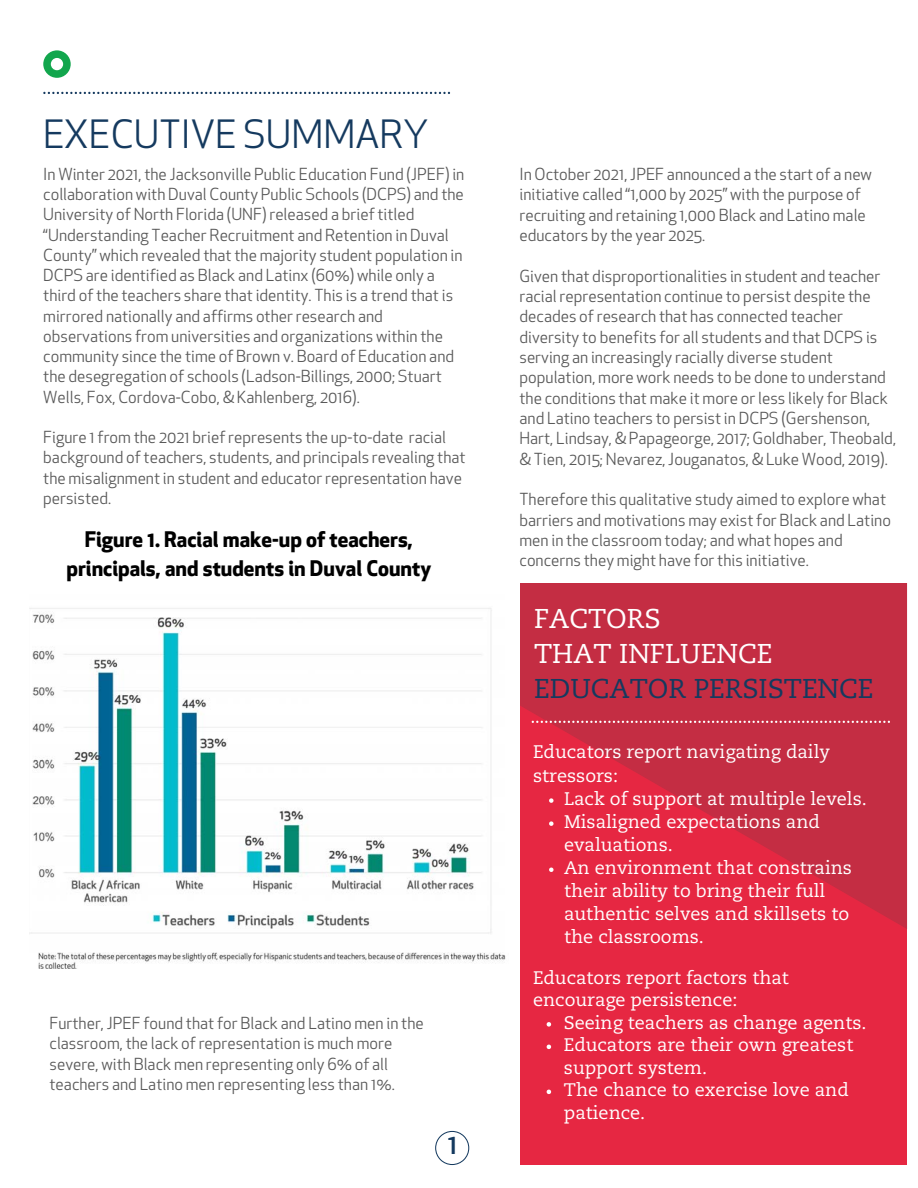
<style>
.page{position:relative;width:918px;height:1188px;background:#fff}
.page>*{position:absolute;margin:0;border:0;box-sizing:border-box;transform-origin:0 0}
.t1{font:38.1px "Apex New";color:#153a5f}
.t2{font:27.15px "Caecilia LT Std";color:#fff}
.t3{font:27.15px "Caecilia LT Std";color:#153a5f}
.t4{font:500 27px "Apex New";color:#153a5f}
.t5{font:700 21px/29.2px "Apex New";color:#000;text-align:center}
.t6{font:18.15px/23.1px "Caecilia LT Std";color:#fff}
.t7{font:16.2px/20.2px "Apex New";color:#595959}
</style>
<div class="page">
<svg style="left:43px;top:50px;width:28px;height:28px"></svg>
<svg style="left:43px;top:92px;width:407px;height:2px"></svg>
<svg style="left:435px;top:1131px;width:34px;height:34px"></svg>
<div style="left:520px;top:584px;width:387px;height:581px;background:#e62742"></div>
<svg style="left:520px;top:583px;width:387px;height:346px;fill:#c42d43"></svg>
<svg style="left:549px;top:798px;width:5px;height:5px"></svg>
<svg style="left:549px;top:821px;width:5px;height:5px"></svg>
<svg style="left:549px;top:868px;width:5px;height:4px"></svg>
<svg style="left:547px;top:1022px;width:4px;height:5px"></svg>
<svg style="left:547px;top:1045px;width:4px;height:4px"></svg>
<svg style="left:547px;top:1090px;width:4px;height:4px"></svg>
<svg style="left:532px;top:721px;width:358px;height:2px"></svg>
<img style="left:30px;top:608px;width:476px;height:361px">
<p class="t1" style="left:43px;top:110px;width:387px">EXECUTIVE SUMMARY</p>
<p class="t7" style="left:43px;top:164px;width:423px">In Winter 2021, the Jacksonville Public Education Fund (JPEF) in collaboration with Duval County Public Schools (DCPS) and the University of North Florida (UNF) released a brief titled “Understanding Teacher Recruitment and Retention in Duval County” which revealed that the majority student population in DCPS are identified as Black and Latinx (60%) while only a third of the teachers share that identity. This is a trend that is mirrored nationally and affirms other research and observations from universities and organizations within the community since the time of Brown v. Board of Education and the desegregation of schools (Ladson-Billings, 2000; Stuart Wells, Fox, Cordova-Cobo, &amp; Kahlenberg, 2016).</p>
<p class="t7" style="left:43px;top:427px;width:424px">Figure 1 from the 2021 brief represents the up-to-date racial background of teachers, students, and principals revealing that the misalignment in student and educator representation have persisted.</p>
<p class="t5" style="left:67px;top:524px;width:366px">Figure 1. Racial make-up of teachers, principals, and students in Duval County</p>
<p class="t7" style="left:50px;top:1013px;width:376px">Further, JPEF found that for Black and Latino men in the classroom, the lack of representation is much more severe, with Black men representing only 6% of all teachers and Latino men representing less than 1%.</p>
<p class="t4" style="left:448px;top:1126px;width:11px">1</p>
<p class="t7" style="left:520px;top:164px;width:354px">In October 2021, JPEF announced a the start of a new initiative called “1,000 by 2025” with the purpose of recruiting and retaining 1,000 Black and Latino male educators by the year 2025.</p>
<p class="t7" style="left:520px;top:266px;width:378px">Given that disproportionalities in student and teacher racial representation continue to persist despite the decades of research that has connected teacher diversity to benefits for all students and that DCPS is serving an increasingly racially diverse student population, more work needs to be done to understand the conditions that make it more or less likely for Black and Latino teachers to persist in DCPS (Gershenson, Hart, Lindsay, &amp; Papageorge, 2017; Goldhaber, Theobald, &amp; Tien, 2015; Nevarez, Jouganatos, &amp; Luke Wood, 2019).</p>
<p class="t7" style="left:520px;top:489px;width:373px">Therefore this qualitative study aimed to explore what barriers and motivations may exist for Black and Latino men in the classroom today; and what hopes and concerns they might have for this initiative.</p>
<p class="t2" style="left:534px;top:603px;width:128px">FACTORS</p>
<p class="t2" style="left:534px;top:638px;width:240px">THAT INFLUENCE</p>
<p class="t3" style="left:534px;top:673px;width:341px">EDUCATOR PERSISTENCE</p>
<p class="t6" style="left:533px;top:741px;width:298px">Educators report navigating daily stressors:</p>
<p class="t6" style="left:564px;top:787px;width:304px">Lack of support at multiple levels.</p>
<p class="t6" style="left:564px;top:810px;width:257px">Misaligned expectations and evaluations.</p>
<p class="t6" style="left:564px;top:856px;width:289px">An environment that constrains their ability to bring their full authentic selves and skillsets to the classrooms.</p>
<p class="t6" style="left:533px;top:967px;width:257px;line-height:22.5px">Educators report factors that encourage persistence:</p>
<p class="t6" style="left:564px;top:1011px;width:304px">Seeing teachers as change agents.</p>
<p class="t6" style="left:564px;top:1034px;width:291px;line-height:22.5px">Educators are their own greatest support system.</p>
<p class="t6" style="left:564px;top:1079px;width:286px;line-height:22.5px">The chance to exercise love and patience.</p>
</div>
